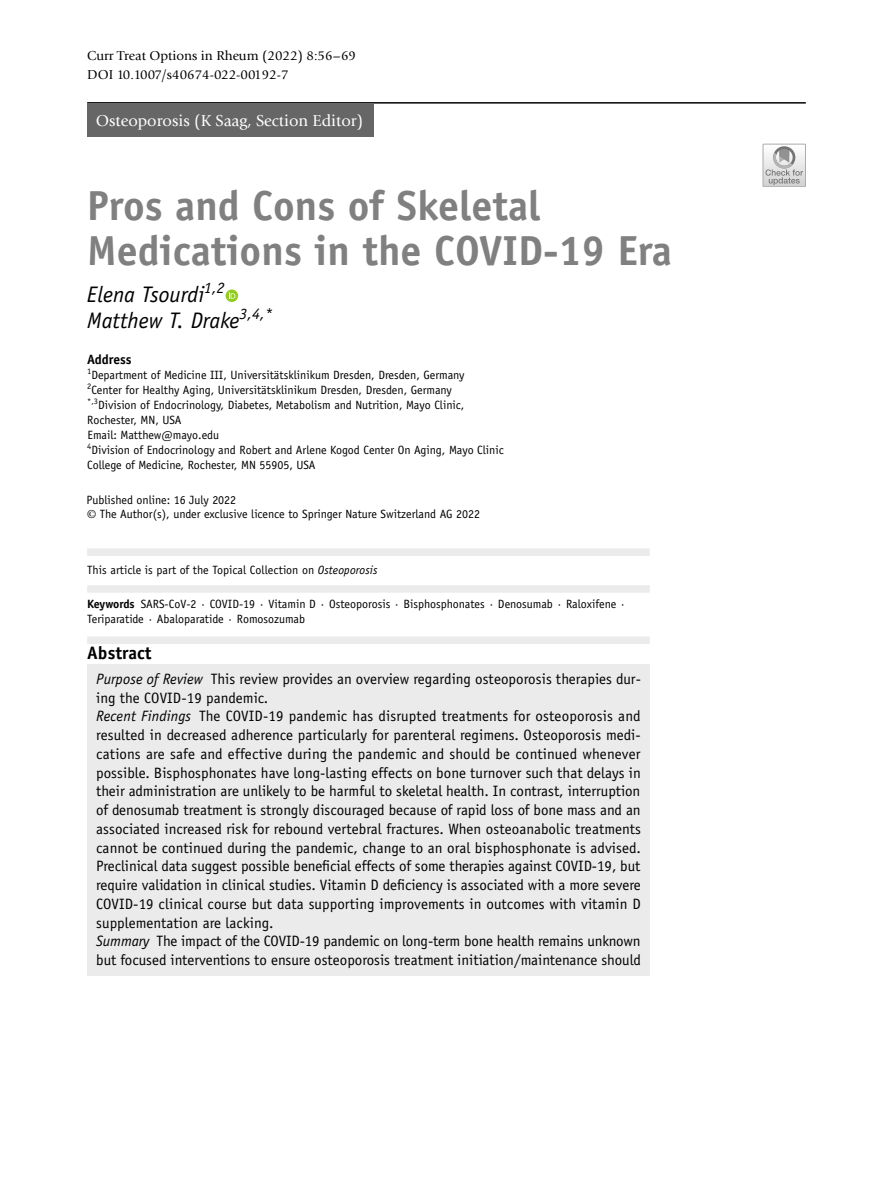
<style>
.page{position:relative;width:893px;height:1187px;background:#fff}
.page>*{position:absolute;margin:0;border:0;box-sizing:border-box;transform-origin:0 0}
.t1{font:700 42px/45px "Officina Sans";color:#808080}
.t2{font:italic 22.5px/25.5px "Officina Sans";color:#000}
.t3{font:700 18px "Officina Sans";letter-spacing:.005em;color:#000}
.t4{font:16.5px "Giovanni";color:#fff}
.t5{font:15px/18.8px "Officina Sans";color:#000}
.t6{font:13.5px "Giovanni";color:#000}
.t7{font:700 13.5px "Officina Sans";color:#000}
.t8{font:12px/15px "Officina Sans";color:#000}
.s1{font-family:"STIX Math"}
.s2{font-style:italic}
.s3{font-weight:700}
</style>
<div class="page">
<hr style="left:87px;top:102px;width:719px;height:2px;background:#000">
<div style="left:87px;top:104px;width:287px;height:33px;background:#666"></div>
<div style="left:87px;top:548px;width:563px;height:8px;background:#ebebeb"></div>
<div style="left:87px;top:585px;width:563px;height:7px;background:#ebebeb"></div>
<div style="left:87px;top:636px;width:563px;height:8px;background:#ebebeb"></div>
<div style="left:87px;top:664px;width:563px;height:49px;background:#ebebeb"></div>
<div style="left:87px;top:702px;width:563px;height:236px;background:#ebebeb"></div>
<div style="left:87px;top:927px;width:563px;height:48px;background:#ebebeb"></div>
<svg style="left:226px;top:289px;width:12px;height:13px"></svg>
<svg style="left:229px;top:292px;width:6px;height:6px"></svg>
<div style="left:763px;top:144px;width:43px;height:43px;border:1px solid #ababac"></div>
<svg style="left:763px;top:144px;width:42px;height:42px"></svg>
<p class="t6" style="left:87px;top:48px;width:270px">Curr Treat Options in Rheum (2022) 8:56-69</p>
<p class="t6" style="left:87px;top:67px;width:203px">DOI 10.1007/s40674-022-00192-7</p>
<p class="t4" style="left:96px;top:112px;width:269px">Osteoporosis (K Saag, Section Editor)</p>
<h1 class="t1" style="left:87px;top:183px;width:586px">Pros and Cons of Skeletal<br>Medications in the COVID‑19 Era</h1>
<h2 class="t2" style="left:87px;top:282px;width:187px">Elena Tsourdi<sup>1,2<br></sup>Matthew T. Drake<sup>3,4,*</sup></h2>
<p class="t7" style="left:87px;top:350px;width:46px">Address</p>
<p class="t8" style="left:87px;top:367px;width:418px"><sup>1</sup>Department of Medicine III, Universitätsklinikum Dresden, Dresden, Germany<br><sup>2</sup>Center for Healthy Aging, Universitätsklinikum Dresden, Dresden, Germany <sup>*,3</sup>Division of Endocrinology, Diabetes, Metabolism and Nutrition, Mayo Clinic, Rochester, MN, USA<br>Email: Matthew@mayo.edu<br><sup>4</sup>Division of Endocrinology and Robert and Arlene Kogod Center On Aging, Mayo Clinic College of Medicine, Rochester, MN 55905, USA</p>
<p class="t8" style="left:87px;top:506px;width:394px"><span class="s1">©</span> The Author(s), under exclusive licence to Springer Nature Switzerland AG 2022</p>
<p class="t8" style="left:87px;top:492px;width:151px">Published online: 16 July 2022</p>
<p class="t8" style="left:87px;top:562px;width:292px">This article is part of the Topical Collection on <span class="s2">Osteoporosis</span></p>
<p class="t8" style="left:87px;top:596px;width:540px"><span class="s3">Keywords</span> SARS-CoV-2 · COVID-19 · Vitamin D · Osteoporosis · Bisphosphonates · Denosumab · Raloxifene ·<br>Teriparatide · Abaloparatide · Romosozumab</p>
<p class="t3" style="left:87px;top:641px;width:66px">Abstract</p>
<p class="t5" style="left:96px;top:669px;width:546px"><span class="s2">Purpose of Review</span> This review provides an overview regarding osteoporosis therapies dur&shy;ing the COVID-19 pandemic.<br><span class="s2">Recent Findings</span> The COVID-19 pandemic has disrupted treatments for osteoporosis and resulted in decreased adherence particularly for parenteral regimens. Osteoporosis medi&shy;cations are safe and effective during the pandemic and should be continued whenever possible. Bisphosphonates have long-lasting effects on bone turnover such that delays in their administration are unlikely to be harmful to skeletal health. In contrast, interruption of denosumab treatment is strongly discouraged because of rapid loss of bone mass and an associated increased risk for rebound vertebral fractures. When osteoanabolic treatments cannot be continued during the pandemic, change to an oral bisphosphonate is advised.<br>Preclinical data suggest possible beneficial effects of some therapies against COVID-19, but require validation in clinical studies. Vitamin D deficiency is associated with a more severe COVID-19 clinical course but data supporting improvements in outcomes with vitamin D supplementation are lacking.<br><span class="s2">Summary</span> The impact of the COVID-19 pandemic on long-term bone health remains unknown but focused interventions to ensure osteoporosis treatment initiation/maintenance should</p>
</div>
